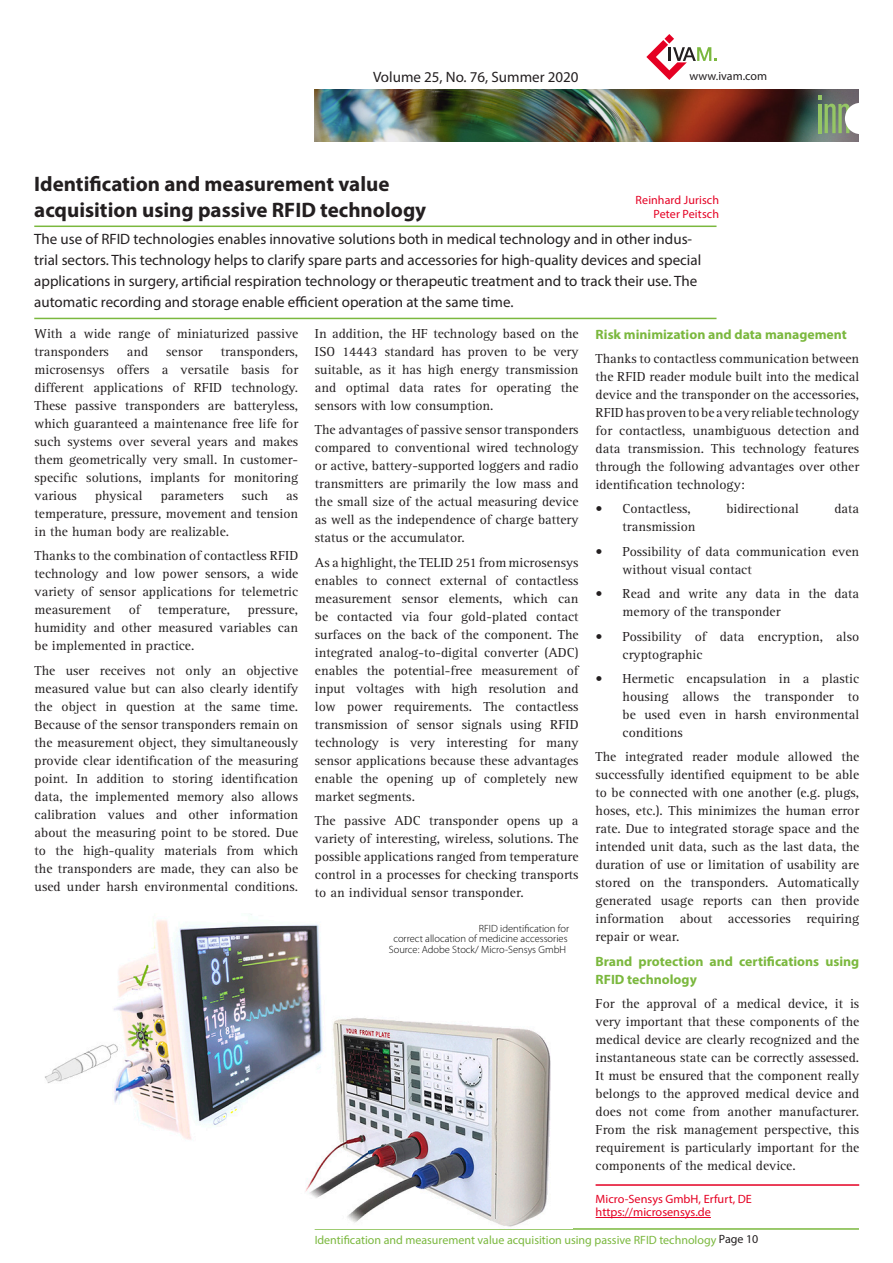
<style>
.page{position:relative;width:893px;height:1263px;background:#fff}
.page>*{position:absolute;margin:0;border:0;box-sizing:border-box;transform-origin:0 0}
._1_headline{font:700 21px/25.5px "Myriad Pro";color:#231f20}
._2_einleitung{font:15px/21px "Myriad Pro";color:#231f20}
.titel_ausgabe{font:15px "Myriad Pro";color:#231f20}
._4_1_fliesstext_bloc{font:13.5px/18px "Agfa Rotis Serif";color:#231f20;text-align:justify}
._4_1_fliesstext_bloc-2{font:700 13.5px/18px "Myriad Pro";color:#7bb83e}
.t1{font:12px "Myriad Pro";color:#7bb83e}
._4_4_autor_firma{font:12px/13.5px "Myriad Pro";color:#e50023}
._4_3_autor_name{font:12px/13.5px "Myriad Pro";letter-spacing:.005em;color:#e50023;text-align:right}
.t2{font:12px "Myriad Pro";color:#231f20}
._7_bildunterschrift{font:300 10.5px/10.5px "Myriad Pro";color:#000001;text-align:right}
.s1{color:#231f20}
</style>
<div class="page">
<img style="left:315px;top:89px;width:544px;height:53px">
<hr style="left:315px;top:1228px;width:544px;height:2px;background:#7bb83e">
<svg style="left:819px;top:96px;width:40px;height:38px"></svg>
<svg style="left:646px;top:34px;width:70px;height:46px"></svg>
<hr style="left:34px;top:226px;width:682px;height:1px;background:#7bb83e">
<hr style="left:34px;top:318px;width:682px;height:1px;background:#7bb83e">
<hr style="left:596px;top:1184px;width:263px;height:2px;background:#e50023">
<hr style="left:596px;top:1217px;width:115px;height:1px;background:#e50023">
<img style="left:45px;top:914px;width:506px;height:313px">
<p class="titel_ausgabe" style="left:373px;top:68px;width:207px">Volume 25, No. 76, Summer 2020</p>
<p class="t2" style="left:690px;top:68px;width:79px">www.ivam.com</p>
<p class="_1_headline" style="left:34px;top:171px;width:394px">Identification and measurement value acquisition using passive RFID technology</p>
<p class="_2_einleitung" style="left:34px;top:228px;width:668px">The use of RFID technologies enables innovative solutions both in medical technology and in other indus&shy;trial sectors. This technology helps to clarify spare parts and accessories for high-quality devices and special applications in surgery, artificial respiration technology or therapeutic treatment and to track their use. The automatic recording and storage enable efficient operation at the same time.</p>
<p class="_4_1_fliesstext_bloc" style="left:35px;top:325px;width:265px">With a wide range of miniaturized passive transponders</p>
<p class="_4_3_autor_name" style="left:636px;top:193px;width:85px">Reinhard Jurisch<br>Peter Peitsch</p>
<p class="_4_1_fliesstext_bloc" style="left:315px;top:325px;width:265px">In addition, the HF technology based on the ISO 14443 standard has proven to be very suitable, as it has high energy transmission and optimal data rates for operating the sensors with low consumption.</p>
<p class="_4_1_fliesstext_bloc" style="left:315px;top:421px;width:265px">The advantages of passive sensor transponders compared to conventional wired technology or active, battery-supported loggers and radio transmitters are primarily the low mass and the small size of the actual measuring device as well as the independence of charge battery status or the accumulator.</p>
<p class="_4_1_fliesstext_bloc" style="left:315px;top:554px;width:265px">As a highlight, the TELID 251 from microsensys enables to connect external of contactless measurement sensor elements, which can be contacted via four gold-plated contact surfaces on the back of the component. The integrated analog-to-digital converter (ADC) enables the potential-free measurement of input voltages with high resolution and low power requirements. The contactless transmission of sensor signals using RFID technology is very interesting for many sensor applications because these advantages enable the opening up of completely new market segments.</p>
<p class="_4_1_fliesstext_bloc" style="left:315px;top:812px;width:265px">The passive ADC transponder opens up a variety of interesting, wireless, solutions. The possible applications ranged from temperature control in a processes for checking transports to an individual sensor transponder.</p>
<p class="_4_1_fliesstext_bloc-2" style="left:596px;top:325px;width:253px">Risk minimization and data management</p>
<p class="_4_1_fliesstext_bloc" style="left:596px;top:350px;width:265px">Thanks to contactless communication between the RFID reader module built into the medical device and the transponder on the accessories, RFID has proven to be a very reliable technology for contactless, unambiguous detection and data transmission. This technology features through the following advantages over other identification technology:</p>
<p class="_4_1_fliesstext_bloc" style="left:596px;top:500px;width:97px">• Contactless,</p>
<p class="_4_1_fliesstext_bloc" style="left:726px;top:500px;width:74px">bidirectional</p>
<p class="_4_1_fliesstext_bloc" style="left:834px;top:500px;width:26px">data</p>
<p class="_4_1_fliesstext_bloc" style="left:623px;top:518px;width:74px">transmission</p>
<p class="_4_1_fliesstext_bloc" style="left:623px;top:543px;width:238px;text-indent:-27px">• Possibility of data communication even without visual contact</p>
<p class="_4_1_fliesstext_bloc" style="left:623px;top:585px;width:238px;text-indent:-27px">• Read and write any data in the data memory of the transponder</p>
<p class="_4_1_fliesstext_bloc" style="left:623px;top:627px;width:238px;text-indent:-27px">• Possibility of data encryption, also cryptographic</p>
<p class="_4_1_fliesstext_bloc" style="left:623px;top:670px;width:238px;text-indent:-27px">• Hermetic encapsulation in a plastic housing allows the transponder to be used even in harsh environmental conditions</p>
<p class="_4_1_fliesstext_bloc" style="left:596px;top:748px;width:265px">The integrated reader module allowed the successfully identified equipment to be able to be connected with one another (e.g. plugs, hoses, etc.). This minimizes the human error rate. Due to integrated storage space and the intended unit data, such as the last data, the duration of use or limitation of usability are stored on the transponders. Automatically generated usage reports can then provide information about accessories requiring repair or wear.</p>
<p class="_4_1_fliesstext_bloc-2" style="left:596px;top:952px;width:265px">Brand protection and certifications using<br>RFID technology</p>
<p class="_4_1_fliesstext_bloc" style="left:596px;top:995px;width:265px">For the approval of a medical device, it is very important that these components of the medical device are clearly recognized and the instantaneous state can be correctly assessed.<br>It must be ensured that the component really belongs to the approved medical device and does not come from another manufacturer.<br>From the risk management perspective, this requirement is particularly important for the components of the medical device.</p>
<p class="_4_4_autor_firma" style="left:596px;top:1192px;width:158px">Micro-Sensys GmbH, Erfurt, DE https://microsensys.de</p>
<p class="_4_1_fliesstext_bloc" style="left:35px;top:343px;width:265px;text-indent:186px">transponders, microsensys offers a versatile basis for different applications of RFID technology.<br>These passive transponders are batteryless, which guaranteed a maintenance free life for such systems over several years and makes them geometrically very small. In customer&shy;specific solutions, implants for monitoring various</p>
<p class="_4_1_fliesstext_bloc" style="left:127px;top:343px;width:23px">and</p>
<p class="_4_1_fliesstext_bloc" style="left:166px;top:343px;width:38px">sensor</p>
<p class="_4_1_fliesstext_bloc" style="left:95px;top:487px;width:49px">physical</p>
<p class="_4_1_fliesstext_bloc" style="left:161px;top:487px;width:65px">parameters</p>
<p class="_4_1_fliesstext_bloc" style="left:242px;top:487px;width:28px">such</p>
<p class="_4_1_fliesstext_bloc" style="left:35px;top:487px;width:265px;text-indent:252px">as temperature, pressure, movement and tension in the human body are realizable.</p>
<p class="_4_1_fliesstext_bloc" style="left:35px;top:547px;width:265px">Thanks to the combination of contactless RFID technology and low power sensors, a wide variety of sensor applications for telemetric measurement</p>
<p class="_4_1_fliesstext_bloc" style="left:129px;top:601px;width:13px">of</p>
<p class="_4_1_fliesstext_bloc" style="left:158px;top:601px;width:74px">temperature,</p>
<p class="_4_1_fliesstext_bloc" style="left:35px;top:601px;width:265px;text-indent:213px">pressure, humidity and other measured variables can be implemented in practice.</p>
<p class="_4_1_fliesstext_bloc" style="left:35px;top:662px;width:265px">The user receives not only an objective measured value but can also clearly identify the object in question at the same time.<br>Because of the sensor transponders remain on the measurement object, they simultaneously provide clear identification of the measuring point. In addition to storing identification data, the implemented memory also allows calibration values and other information about the measuring point to be stored. Due to the high-quality materials from which the transponders are made, they can also be used under harsh environmental conditions.</p>
<p class="_7_bildunterschrift" style="left:389px;top:923px;width:182px">RFID identification for<br>correct allocation of medicine accessories<br>Source: Adobe Stock/ Micro-Sensys GmbH</p>
<p class="t1" style="left:315px;top:1233px;width:445px">Identification and measurement value acquisition using passive RFID technology <span class="s1">Page 10</span></p>
</div>
